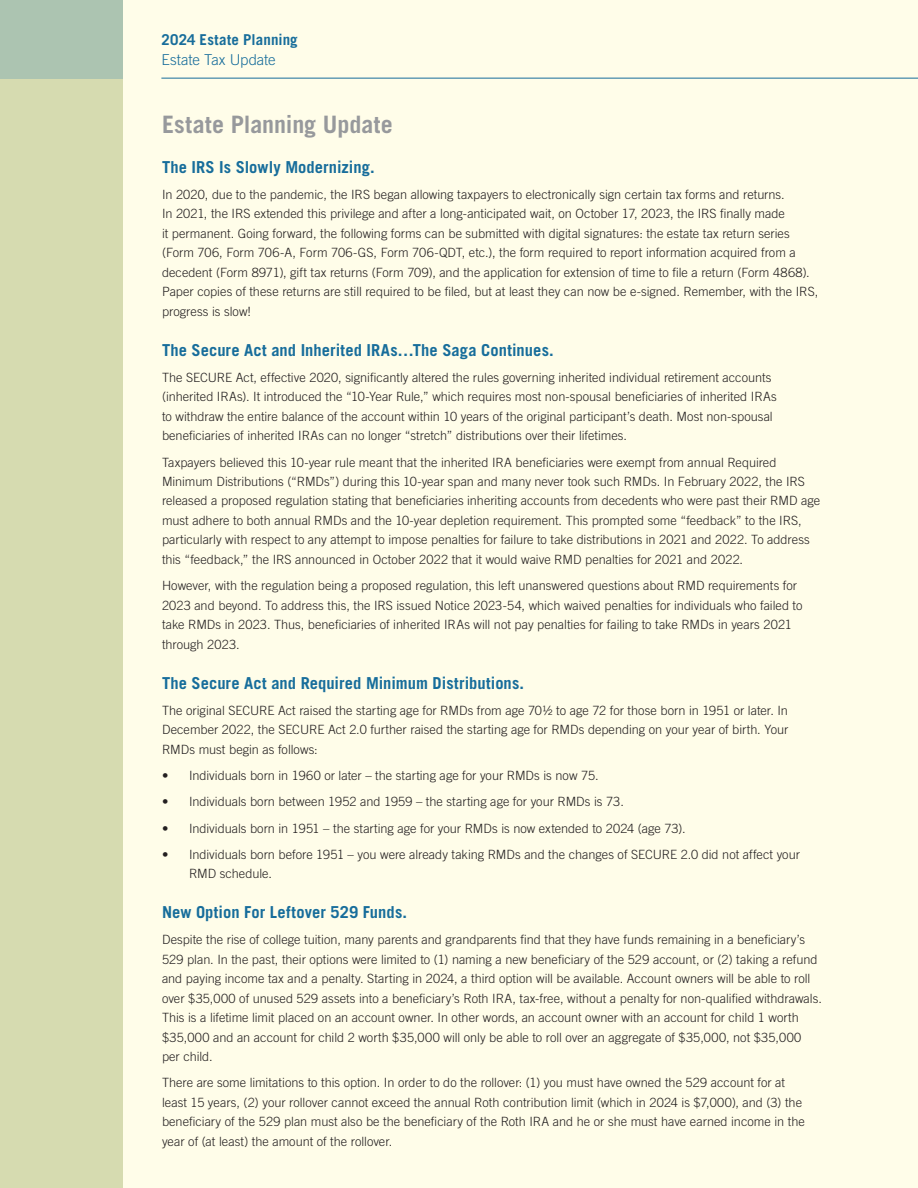
<style>
.page{position:relative;width:918px;height:1188px;background:#fffde9}
.page>*{position:absolute;margin:0;border:0;box-sizing:border-box;transform-origin:0 0}
.t1{font:700 24px "Trade Gothic LT Std";color:#97999c}
.t2{font:700 16.5px "Trade Gothic LT Std";letter-spacing:.005em;color:#176d9b}
.t3{font:700 15px "Trade Gothic LT Std";letter-spacing:.01em;color:#176d9b}
.t4{font:300 15px "Trade Gothic LT Std";letter-spacing:-.01em;color:#176d9b}
.t5{font:300 12.75px/19.5px "Trade Gothic LT Std";color:#231f20}
</style>
<div class="page">
<hr style="left:161px;top:78px;width:757px;height:1px;background:#176d9b">
<div style="left:0;top:0;width:123px;height:1188px;background:#d6dbb0"></div>
<p class="t3" style="left:162px;top:31px;width:138px">2024 Estate Planning</p>
<p class="t4" style="left:162px;top:51px;width:116px">Estate Tax Update</p>
<h1 class="t1" style="left:162px;top:109px;width:232px">Estate Planning Update</h1>
<p class="t2" style="left:162px;top:156px;width:214px">The IRS Is Slowly Modernizing.</p>
<p class="t5" style="left:162px;top:184px;width:658px">In 2020, due to the pandemic, the IRS began allowing taxpayers to electronically sign certain tax forms and returns.<br>In 2021, the IRS extended this privilege and after a long-anticipated wait, on October 17, 2023, the IRS finally made<br>it permanent. Going forward, the following forms can be submitted with digital signatures: the estate tax return series (Form 706, Form 706-A, Form 706-GS, Form 706-QDT, etc.), the form required to report information acquired from a decedent (Form 8971), gift tax returns (Form 709), and the application for extension of time to file a return (Form 4868).<br>Paper copies of these returns are still required to be filed, but at least they can now be e-signed. Remember, with the IRS, progress is slow!</p>
<p class="t2" style="left:162px;top:339px;width:393px">The Secure Act and Inherited IRAs…The Saga Continues.</p>
<p class="t5" style="left:162px;top:367px;width:616px">The SECURE Act, effective 2020, significantly altered the rules governing inherited individual retirement accounts (inherited IRAs). It introduced the “10-Year Rule,” which requires most non-spousal beneficiaries of inherited IRAs to withdraw the entire balance of the account within 10 years of the original participant’s death. Most non-spousal beneficiaries of inherited IRAs can no longer “stretch” distributions over their lifetimes.</p>
<p class="t5" style="left:162px;top:452px;width:660px">Taxpayers believed this 10-year rule meant that the inherited IRA beneficiaries were exempt from annual Required Minimum Distributions (“RMDs”) during this 10-year span and many never took such RMDs. In February 2022, the IRS released a proposed regulation stating that beneficiaries inheriting accounts from decedents who were past their RMD age must adhere to both annual RMDs and the 10-year depletion requirement. This prompted some “feedback” to the IRS, particularly with respect to any attempt to impose penalties for failure to take distributions in 2021 and 2022. To address this “feedback,” the IRS announced in October 2022 that it would waive RMD penalties for 2021 and 2022.</p>
<p class="t5" style="left:162px;top:576px;width:642px">However, with the regulation being a proposed regulation, this left unanswered questions about RMD requirements for 2023 and beyond. To address this, the IRS issued Notice 2023-54, which waived penalties for individuals who failed to take RMDs in 2023. Thus, beneficiaries of inherited IRAs will not pay penalties for failing to take RMDs in years 2021 through 2023.</p>
<p class="t2" style="left:162px;top:672px;width:364px">The Secure Act and Required Minimum Distributions.</p>
<p class="t5" style="left:162px;top:700px;width:628px;text-align:justify">The original SECURE Act raised the starting age for RMDs from age 70½ to age 72 for those born in 1951 or later. In December 2022, the SECURE Act 2.0 further raised the starting age for RMDs depending on your year of birth. Your RMDs must begin as follows:</p>
<p class="t5" style="left:162px;top:766px;width:438px">• Individuals born in 1960 or later – the starting age for your RMDs is now 75.</p>
<p class="t5" style="left:162px;top:792px;width:463px">• Individuals born between 1952 and 1959 – the starting age for your RMDs is 73.</p>
<p class="t5" style="left:162px;top:818px;width:525px">• Individuals born in 1951 – the starting age for your RMDs is now extended to 2024 (age 73).</p>
<p class="t5" style="left:189px;top:844px;width:612px;text-indent:-27px">• Individuals born before 1951 – you were already taking RMDs and the changes of SECURE 2.0 did not affect your<br>RMD schedule.</p>
<p class="t2" style="left:162px;top:902px;width:246px">New Option For Leftover 529 Funds.</p>
<p class="t5" style="left:162px;top:930px;width:661px">Despite the rise of college tuition, many parents and grandparents find that they have funds remaining in a beneficiary’s 529 plan. In the past, their options were limited to (1) naming a new beneficiary of the 529 account, or (2) taking a refund and paying income tax and a penalty. Starting in 2024, a third option will be available. Account owners will be able to roll over $35,000 of unused 529 assets into a beneficiary’s Roth IRA, tax-free, without a penalty for non-qualified withdrawals.<br>This is a lifetime limit placed on an account owner. In other words, an account owner with an account for child 1 worth $35,000 and an account for child 2 worth $35,000 will only be able to roll over an aggregate of $35,000, not $35,000 per child.</p>
<p class="t5" style="left:162px;top:1073px;width:644px">There are some limitations to this option. In order to do the rollover: (1) you must have owned the 529 account for at least 15 years, (2) your rollover cannot exceed the annual Roth contribution limit (which in 2024 is $7,000), and (3) the beneficiary of the 529 plan must also be the beneficiary of the Roth IRA and he or she must have earned income in the year of (at least) the amount of the rollover.</p>
</div>
